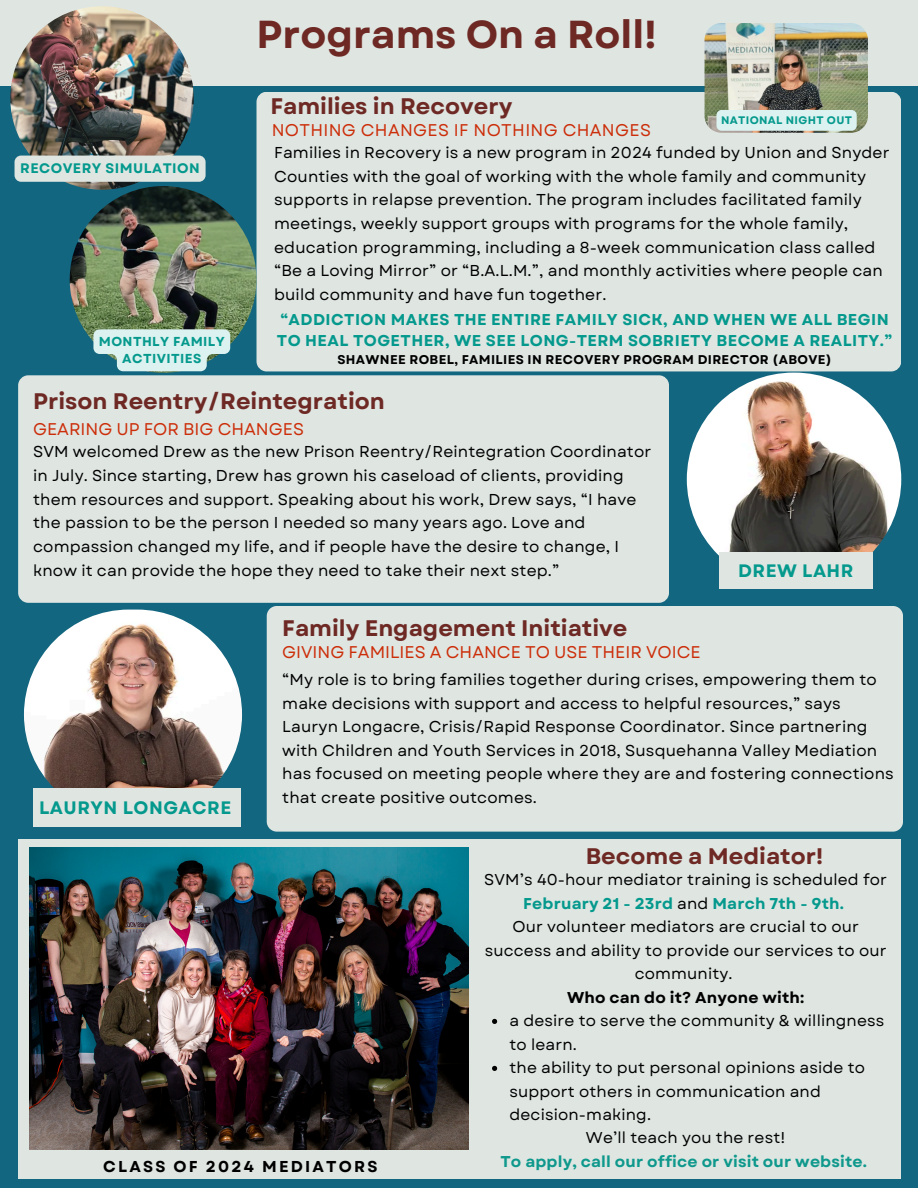
<style>
.page{position:relative;width:918px;height:1188px;background:#13667f}
.page>*{position:absolute;margin:0;border:0;box-sizing:border-box;transform-origin:0 0}
.t1{font:700 39px "Garet";color:#6e2924}
.t2{font:700 22.5px "Garet";color:#6e2924}
.t3{font:700 18px "Garet";letter-spacing:.03em;color:#05998d}
.t4{font:16.95px "Garet";color:#cc2e0a}
.t5{font:16.95px "Garet";letter-spacing:.02em;color:#cc2e0a}
.t6{font:15.75px/23.7px "Garet";letter-spacing:.01em;color:#000}
.t7{font:700 15.75px "Garet";letter-spacing:.14em;color:#000}
.t8{font:15.6px/23.5px "Garet";letter-spacing:.01em;color:#000}
.t9{font:700 15.6px/21.1px "Garet";letter-spacing:.03em;color:#05998d}
.t10{font:700 15.6px/23.5px "Garet";letter-spacing:.01em;color:#0f988c;text-align:center}
.t11{font:700 13.8px "Garet";letter-spacing:.03em;color:#05998d}
.t12{font:700 13.05px/17.2px "Garet";letter-spacing:.03em;color:#05998d;text-align:center}
.t13{font:700 12.75px "Garet";letter-spacing:.03em;color:#000}
.t14{font:700 10.95px "Garet";letter-spacing:.03em;color:#05998d}
.s1{font-weight:700;color:#05998d}
.s2{font-weight:700}
.s3{font-weight:400;color:#000}
</style>
<div class="page">
<img style="left:687px;top:373px;width:214px;height:183px">
<div style="left:18px;top:375px;width:651px;height:228px;background:#dfe6e2;border-radius:10px"></div>
<div style="left:719px;top:553px;width:154px;height:36px;background:#dfe6e2"></div>
<div style="left:267px;top:606px;width:636px;height:226px;background:#dfe6e2"></div>
<img style="left:24px;top:610px;width:218px;height:210px;border-radius:105px">
<div style="left:33px;top:788px;width:207px;height:39px;background:#dfe6e2"></div>
<div style="left:0;top:0;width:918px;height:86px;background:#dfe6e2"></div>
<div style="left:257px;top:92px;width:644px;height:279px;background:#dfe6e2;border-radius:10px"></div>
<img style="left:705px;top:23px;width:163px;height:110px;border-radius:17px">
<img style="left:70px;top:186px;width:187px;height:187px;border-radius:50%">
<img style="left:10px;top:6px;width:184px;height:184px;border-radius:50%">
<div style="left:18px;top:840px;width:883px;height:339px;background:#dfe6e2"></div>
<img style="left:30px;top:847px;width:438px;height:303px">
<div style="left:716px;top:110px;width:141px;height:21px;background:#dbf2f0;border-radius:5px"></div>
<svg style="left:93px;top:329px;width:137px;height:42px;background:#bedcdd"></svg>
<div style="left:15px;top:156px;width:191px;height:26px;background:#dfe6e2;border-radius:7px"></div>
<svg style="left:492px;top:1019px;width:5px;height:5px"></svg>
<svg style="left:492px;top:1066px;width:5px;height:5px"></svg>
<p class="t11" style="left:20px;top:159px;width:181px">RECOVERY SIMULATION</p>
<h6 class="t12" style="left:99px;top:333px;width:127px">MONTHLY FAMILY<br>ACTIVITIES</h6>
<p class="t1" style="left:257px;top:6px;width:402px">Programs On a Roll!</p>
<p class="t2" style="left:270px;top:90px;width:244px">Families in Recovery</p>
<p class="t5" style="left:272px;top:118px;width:381px">NOTHING CHANGES IF NOTHING CHANGES</p>
<h2 class="t14" style="left:721px;top:112px;width:133px">NATIONAL NIGHT OUT</h2>
<h4 class="t6" style="left:274px;top:141px;width:617px">Families in Recovery is a new program in 2024 funded by Union and Snyder Counties with the goal of working with the whole family and community supports in relapse prevention. The program includes facilitated family meetings, weekly support groups with programs for the whole family, education programming, including a 8-week communication class called “Be a Loving Mirror” or “B.A.L.M.”, and monthly activities where people can build community and have fun together.</h4>
<p class="t9" style="left:277px;top:309px;width:617px">“ADDICTION MAKES THE ENTIRE FAMILY SICK, AND WHEN WE ALL BEGIN<br>TO HEAL TOGETHER, WE SEE LONG-TERM SOBRIETY BECOME A REALITY.”</p>
<p class="t13" style="left:338px;top:350px;width:496px">SHAWNEE ROBEL, FAMILIES IN RECOVERY PROGRAM DIRECTOR (ABOVE)</p>
<h2 class="t2" style="left:33px;top:385px;width:353px">Prison Reentry/Reintegration</h2>
<h3 class="t4" style="left:33px;top:417px;width:272px">GEARING UP FOR BIG CHANGES</h3>
<p class="t6" style="left:33px;top:440px;width:620px">SVM welcomed Drew as the new Prison Reentry/Reintegration Coordinator in July. Since starting, Drew has grown his caseload of clients, providing them resources and support. Speaking about his work, Drew says, “I have the passion to be the person I needed so many years ago. Love and compassion changed my life, and if people have the desire to change, I know it can provide the hope they need to take their next step.”</p>
<h4 class="t3" style="left:738px;top:557px;width:117px">DREW LAHR</h4>
<h6 class="t3" style="left:39px;top:794px;width:194px">LAURYN LONGACRE</h6>
<h2 class="t2" style="left:282px;top:612px;width:347px">Family Engagement Initiative</h2>
<h4 class="t6" style="left:282px;top:668px;width:613px">“My role is to bring families together during crises, empowering them to make decisions with support and access to helpful resources,” says Lauryn Longacre, Crisis/Rapid Response Coordinator. Since partnering with Children and Youth Services in 2018, Susquehanna Valley Mediation has focused on meeting people where they are and fostering connections that create positive outcomes.</h4>
<p class="t4" style="left:282px;top:640px;width:420px">GIVING FAMILIES A CHANCE TO USE THEIR VOICE</p>
<h6 class="t2" style="left:586px;top:840px;width:239px">Become a Mediator!</h6>
<h5 class="t7" style="left:103px;top:1155px;width:276px">CLASS OF 2024 MEDIATORS</h5>
<h2 class="t8" style="left:484px;top:868px;width:404px;text-align:center">SVM’s 40-hour mediator training is scheduled for <span class="s1">February 21 - 23rd</span> and <span class="s1">March 7th - 9th.<br></span>Our volunteer mediators are crucial to our success and ability to provide our services to our community.<br><span class="s2">Who can do it? Anyone with:</span></h2>
<h6 class="t8" style="left:509px;top:1009px;width:376px">a desire to serve the community &amp; willingness to learn.</h6>
<p class="t8" style="left:509px;top:1056px;width:357px">the ability to put personal opinions aside to support others in communication and decision-making.</p>
<p class="t10" style="left:500px;top:1126px;width:368px"><span class="s3">We’ll teach you the rest!<br></span>To apply, call our office or visit our website.</p>
</div>
